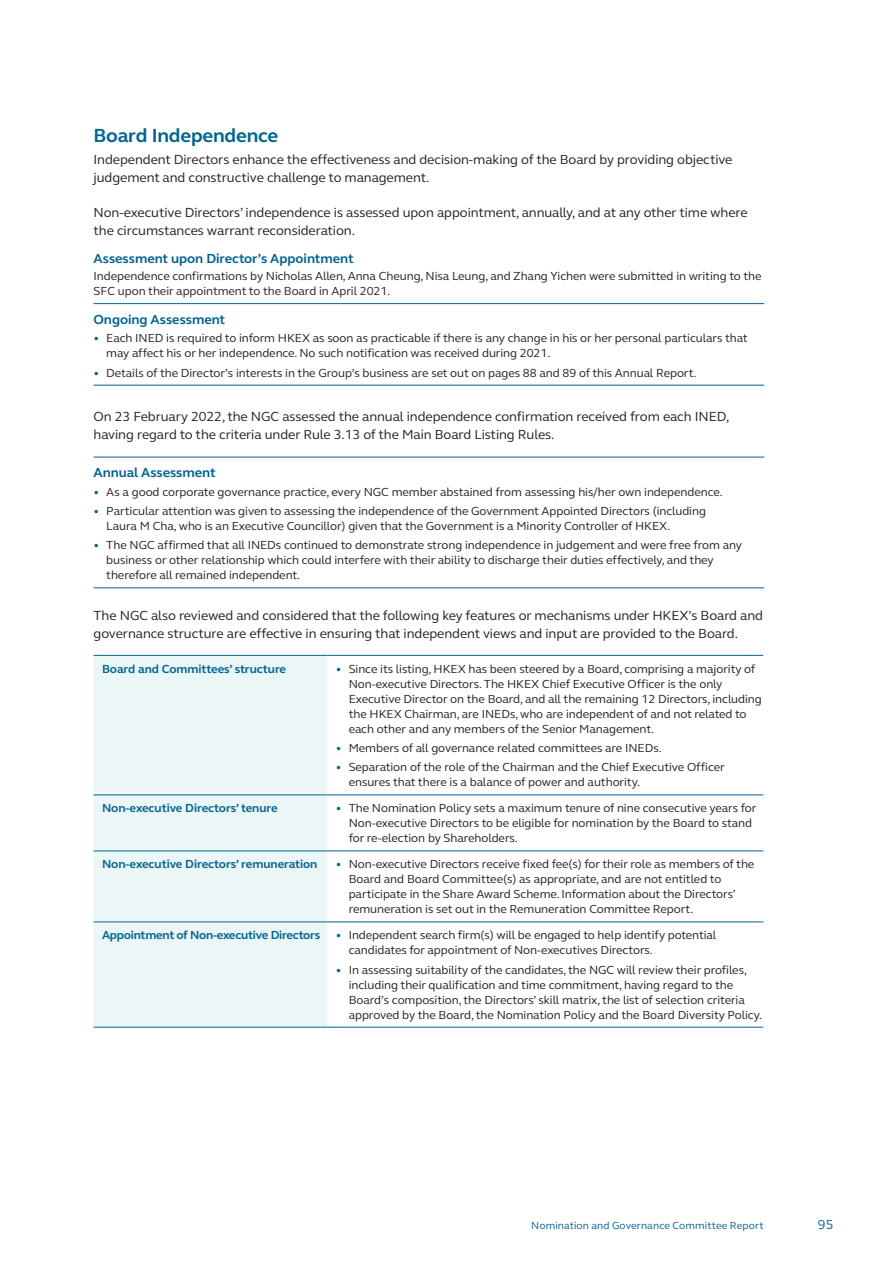
<style>
.page{position:relative;width:893px;height:1263px;background:#fff}
.page>*{position:absolute;margin:0;border:0;box-sizing:border-box;transform-origin:0 0}
.t1{font:700 19.5px "FS Elliot Pro";letter-spacing:-.01em;color:#026491}
.t2{font:13.5px/18px "FS Elliot Pro";letter-spacing:-.005em;color:#231f20}
.t3{font:700 13.5px "FS Elliot Pro";letter-spacing:-.005em;color:#026491}
.t4{font:13.5px "FS Elliot Pro";color:#026491}
.t5{font:12px/15px "FS Elliot Pro";letter-spacing:-.005em;color:#231f20}
.t6{font:700 12px "FS Elliot Pro";letter-spacing:-.005em;color:#026491}
.t7{font:10.5px "FS Elliot Pro";letter-spacing:.01em;color:#026491}
.s1{color:#026491}
</style>
<div class="page">
<hr style="left:94px;top:457px;width:670px;height:1px;background:#026491">
<hr style="left:94px;top:588px;width:670px;height:1px;background:#026491">
<hr style="left:94px;top:303px;width:670px;height:1px;background:#026491">
<hr style="left:94px;top:385px;width:670px;height:1px;background:#026491">
<div style="left:94px;top:656px;width:233px;height:371px;background:#ebf6f6"></div>
<hr style="left:102px;top:655px;width:225px;height:1px;background:#026491">
<hr style="left:336px;top:655px;width:427px;height:1px;background:#026491">
<hr style="left:102px;top:795px;width:225px;height:1px;background:#026491">
<hr style="left:336px;top:795px;width:427px;height:1px;background:#026491">
<hr style="left:102px;top:851px;width:225px;height:1px;background:#026491">
<hr style="left:336px;top:851px;width:427px;height:1px;background:#026491">
<hr style="left:102px;top:922px;width:225px;height:1px;background:#026491">
<hr style="left:336px;top:922px;width:427px;height:1px;background:#026491">
<hr style="left:102px;top:1027px;width:225px;height:1px;background:#026491">
<hr style="left:336px;top:1027px;width:427px;height:1px;background:#026491">
<h1 class="t1" style="left:94px;top:123px;width:186px">Board Independence</h1>
<p class="t2" style="left:94px;top:151px;width:640px">Independent Directors enhance the effectiveness and decision-making of the Board by providing objective judgement and constructive challenge to management.</p>
<p class="t2" style="left:94px;top:204px;width:656px">Non-executive Directors’ independence is assessed upon appointment, annually, and at any other time where the circumstances warrant reconsideration.</p>
<p class="t3" style="left:94px;top:249px;width:262px">Assessment upon Director’s Appointment</p>
<p class="t5" style="left:94px;top:268px;width:669px">Independence confirmations by Nicholas Allen, Anna Cheung, Nisa Leung, and Zhang Yichen were submitted in writing to the<br>SFC upon their appointment to the Board in April 2021.</p>
<p class="t3" style="left:94px;top:310px;width:133px">Ongoing Assessment</p>
<p class="t5" style="left:106px;top:330px;width:643px;text-indent:-13px"><span class="s1">•</span> Each INED is required to inform HKEX as soon as practicable if there is any change in his or her personal particulars that may affect his or her independence. No such notification was received during 2021.</p>
<p class="t5" style="left:94px;top:365px;width:604px"><span class="s1">•</span> Details of the Director’s interests in the Group’s business are set out on pages 88 and 89 of this Annual Report.</p>
<p class="t2" style="left:94px;top:407px;width:637px">On 23 February 2022, the NGC assessed the annual independence confirmation received from each INED, having regard to the criteria under Rule 3.13 of the Main Board Listing Rules.</p>
<p class="t3" style="left:94px;top:463px;width:124px">Annual Assessment</p>
<p class="t5" style="left:94px;top:484px;width:631px"><span class="s1">•</span> As a good corporate governance practice, every NGC member abstained from assessing his/her own independence.</p>
<p class="t5" style="left:106px;top:503px;width:601px;text-indent:-13px"><span class="s1">•</span> Particular attention was given to assessing the independence of the Government Appointed Directors (including<br>Laura M Cha, who is an Executive Councillor) given that the Government is a Minority Controller of HKEX.</p>
<p class="t5" style="left:106px;top:537px;width:637px;text-indent:-13px"><span class="s1">•</span> The NGC affirmed that all INEDs continued to demonstrate strong independence in judgement and were free from any business or other relationship which could interfere with their ability to discharge their duties effectively, and they therefore all remained independent.</p>
<p class="t2" style="left:94px;top:606px;width:671px">The NGC also reviewed and considered that the following key features or mechanisms under HKEX’s Board and governance structure are effective in ensuring that independent views and input are provided to the Board.</p>
<p class="t6" style="left:102px;top:661px;width:186px">Board and Committees’ structure</p>
<p class="t5" style="left:349px;top:661px;width:415px;text-indent:-13px"><span class="s1">•</span> Since its listing, HKEX has been steered by a Board, comprising a majority of Non-executive Directors. The HKEX Chief Executive Officer is the only Executive Director on the Board, and all the remaining 12 Directors, including the HKEX Chairman, are INEDs, who are independent of and not related to each other and any members of the Senior Management.</p>
<p class="t5" style="left:336px;top:740px;width:327px"><span class="s1">•</span> Members of all governance related committees are INEDs.</p>
<p class="t5" style="left:349px;top:759px;width:378px;text-indent:-13px"><span class="s1">•</span> Separation of the role of the Chairman and the Chief Executive Officer ensures that there is a balance of power and authority.</p>
<p class="t6" style="left:102px;top:800px;width:177px">Non-executive Directors’ tenure</p>
<p class="t5" style="left:349px;top:800px;width:409px;text-indent:-13px"><span class="s1">•</span> The Nomination Policy sets a maximum tenure of nine consecutive years for<br>Non-executive Directors to be eligible for nomination by the Board to stand for re-election by Shareholders.</p>
<p class="t6" style="left:102px;top:856px;width:217px">Non-executive Directors’ remuneration</p>
<p class="t5" style="left:349px;top:856px;width:407px;text-indent:-13px"><span class="s1">•</span> Non-executive Directors receive fixed fee(s) for their role as members of the Board and Board Committee(s) as appropriate, and are not entitled to participate in the Share Award Scheme. Information about the Directors’ remuneration is set out in the Remuneration Committee Report.</p>
<p class="t6" style="left:102px;top:927px;width:220px">Appointment of Non-executive Directors</p>
<p class="t5" style="left:349px;top:927px;width:369px;text-indent:-13px"><span class="s1">•</span> Independent search firm(s) will be engaged to help identify potential candidates for appointment of Non-executives Directors.</p>
<p class="t5" style="left:349px;top:962px;width:415px;text-indent:-13px"><span class="s1">•</span> In assessing suitability of the candidates, the NGC will review their profiles, including their qualification and time commitment, having regard to the Board’s composition, the Directors’ skill matrix, the list of selection criteria approved by the Board, the Nomination Policy and the Board Diversity Policy.</p>
<p class="t7" style="left:531px;top:1218px;width:234px">Nomination and Governance Committee Report</p>
<p class="t4" style="left:818px;top:1215px;width:17px">95</p>
</div>
